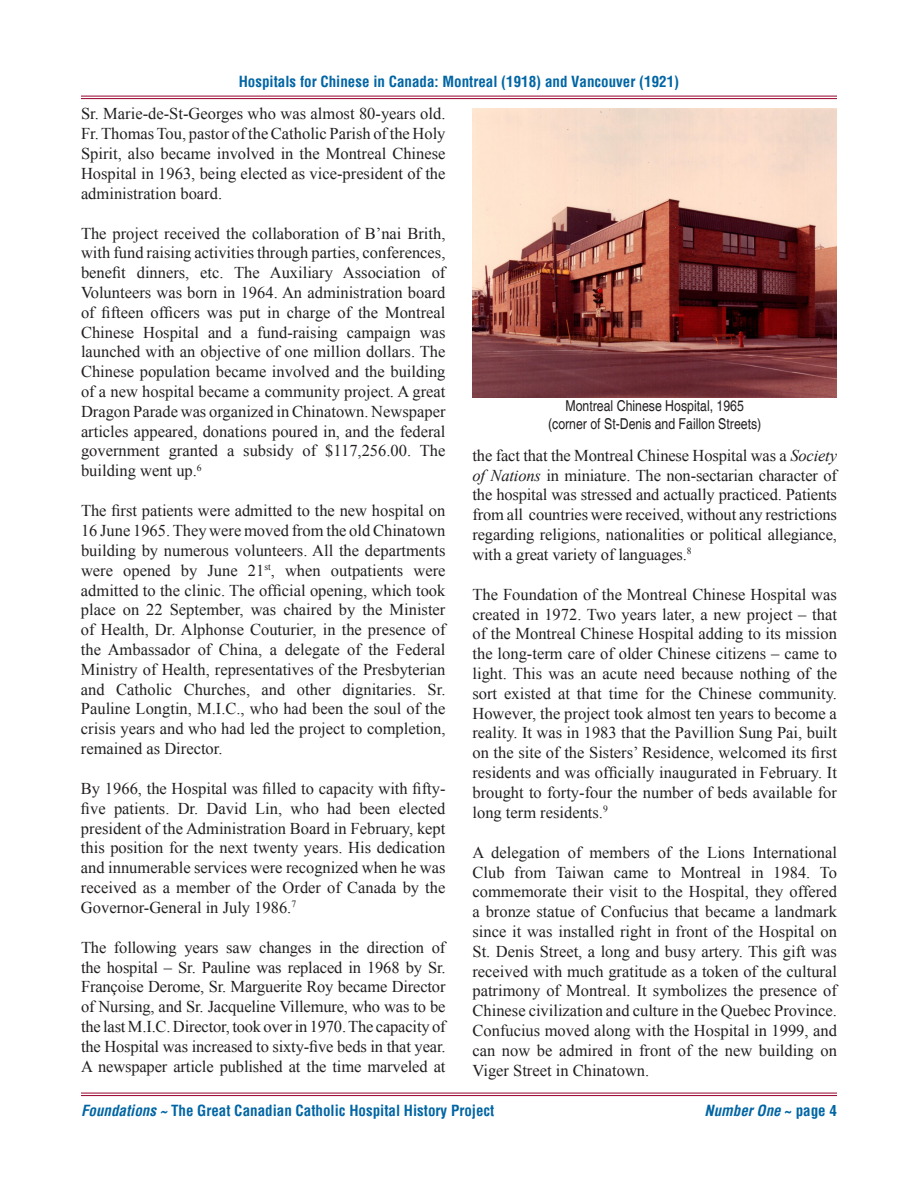
<style>
.page{position:relative;width:918px;height:1188px;background:#fff}
.page>*{position:absolute;margin:0;border:0;box-sizing:border-box;transform-origin:0 0}
.t1{font:16.5px/19.8px "Times New Roman";color:#231f20;text-align:justify}
.t2{font:700 condensed 15px "Helvetica";color:#0065a4}
.t3{font:condensed 15px/18px "Helvetica";color:#231f20;text-align:center}
.t4{font:italic 700 condensed 15px "Helvetica";color:#0065a4}
.s1{font-style:italic}
.s2{font-style:normal}
</style>
<div class="page">
<hr style="left:81px;top:1093px;width:756px;height:1px;background:#98012d">
<hr style="left:81px;top:1095px;width:756px;height:1px;background:#98012d">
<hr style="left:81px;top:96px;width:756px;height:1px;background:#98012d">
<hr style="left:81px;top:98px;width:756px;height:1px;background:#98012d">
<img style="left:472px;top:108px;width:365px;height:289px">
<p class="t2" style="left:239px;top:72px;width:442px">Hospitals for Chinese in Canada: Montreal (1918) and Vancouver (1921)</p>
<p class="t1" style="left:81px;top:104px;width:366px">Sr. Marie-de-St-Georges who was almost 80-years old.<br>Fr. Thomas Tou, pastor of the Catholic Parish of the Holy Spirit, also became involved in the Montreal Chinese Hospital in 1963, being elected as vice-president of the administration board.</p>
<p class="t1" style="left:81px;top:223px;width:366px">The project received the collaboration of B’nai Brith, with fund raising activities through parties, conferences, benefit dinners, etc. The Auxiliary Association of Volunteers was born in 1964. An administration board of fifteen officers was put in charge of the Montreal Chinese Hospital and a fund-raising campaign was launched with an objective of one million dollars. The Chinese population became involved and the building of a new hospital became a community project. A great Dragon Parade was organized in Chinatown. Newspaper articles appeared, donations poured in, and the federal government granted a subsidy of $117,256.00. The building went up.<sup>6</sup></p>
<p class="t1" style="left:81px;top:501px;width:366px">The first patients were admitted to the new hospital on 16 June 1965. They were moved from the old Chinatown building by numerous volunteers. All the departments were opened by June 21<sup>st</sup>, when outpatients were admitted to the clinic. The official opening, which took place on 22 September, was chaired by the Minister of Health, Dr. Alphonse Couturier, in the presence of the Ambassador of China, a delegate of the Federal Ministry of Health, representatives of the Presbyterian and Catholic Churches, and other dignitaries. Sr.<br>Pauline Longtin, M.I.C., who had been the soul of the crisis years and who had led the project to completion, remained as Director.</p>
<p class="t1" style="left:81px;top:778px;width:366px">By 1966, the Hospital was filled to capacity with fifty&shy;five patients. Dr. David Lin, who had been elected president of the Administration Board in February, kept this position for the next twenty years. His dedication and innumerable services were recognized when he was received as a member of the Order of Canada by the Governor-General in July 1986.<sup>7</sup></p>
<p class="t1" style="left:81px;top:937px;width:366px">The following years saw changes in the direction of the hospital – Sr. Pauline was replaced in 1968 by Sr.<br>Françoise Derome, Sr. Marguerite Roy became Director of Nursing, and Sr. Jacqueline Villemure, who was to be the last M.I.C. Director, took over in 1970. The capacity of the Hospital was increased to sixty-five beds in that year.<br>A newspaper article published at the time marveled at</p>
<p class="t3" style="left:548px;top:397px;width:215px">Montreal Chinese Hospital, 1965 (corner of St-Denis and Faillon Streets)</p>
<p class="t1" style="left:472px;top:445px;width:366px">the fact that the Montreal Chinese Hospital was a <span class="s1">Society of Nations</span> in miniature. The non-sectarian character of the hospital was stressed and actually practiced. Patients from all countries were received, without any restrictions regarding religions, nationalities or political allegiance, with a great variety of languages.<sup>8</sup></p>
<p class="t1" style="left:472px;top:584px;width:366px">The Foundation of the Montreal Chinese Hospital was created in 1972. Two years later, a new project – that of the Montreal Chinese Hospital adding to its mission the long-term care of older Chinese citizens – came to light. This was an acute need because nothing of the sort existed at that time for the Chinese community.<br>However, the project took almost ten years to become a reality. It was in 1983 that the Pavillion Sung Pai, built on the site of the Sisters’ Residence, welcomed its first residents and was officially inaugurated in February. It brought to forty-four the number of beds available for long term residents.<sup>9</sup></p>
<p class="t1" style="left:472px;top:842px;width:366px">A delegation of members of the Lions International Club from Taiwan came to Montreal in 1984. To commemorate their visit to the Hospital, they offered a bronze statue of Confucius that became a landmark since it was installed right in front of the Hospital on St. Denis Street, a long and busy artery. This gift was received with much gratitude as a token of the cultural patrimony of Montreal. It symbolizes the presence of Chinese civilization and culture in the Quebec Province.<br>Confucius moved along with the Hospital in 1999, and can now be admired in front of the new building on Viger Street in Chinatown.</p>
<p class="t2" style="left:81px;top:1101px;width:415px"><span class="s1">Foundations ~</span> The Great Canadian Catholic Hospital History Project</p>
<p class="t4" style="left:705px;top:1101px;width:134px">Number One <span class="s2">~ page 4</span></p>
</div>
